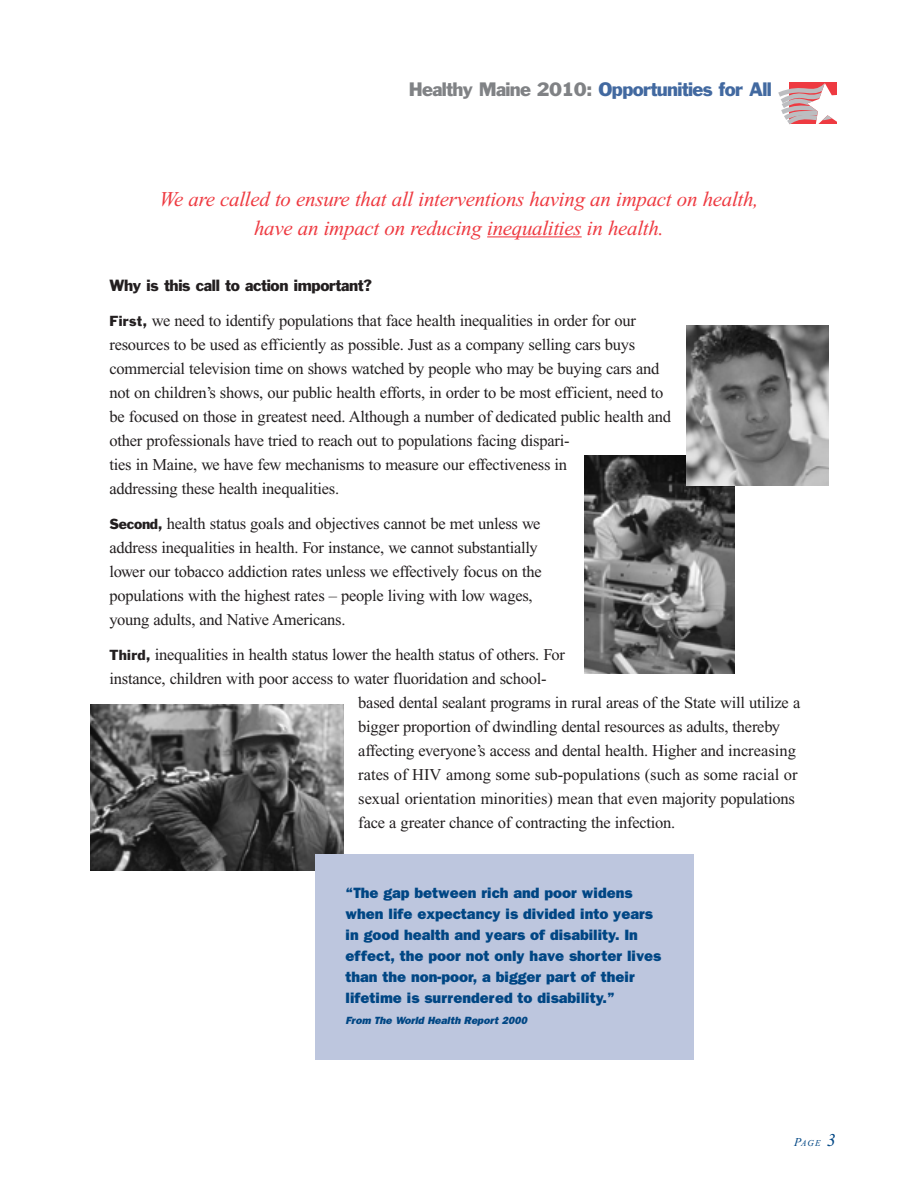
<style>
.page{position:relative;width:918px;height:1188px;background:#fff}
.page>*{position:absolute;margin:0;border:0;box-sizing:border-box;transform-origin:0 0}
.t1{font:italic 21px/28.5px "Times New Roman";letter-spacing:-.015em;color:#ee3a41;text-align:center}
.t2{font:18px "Franklin Gothic";letter-spacing:-.035em;color:#4269a0}
.t3{font:16.5px/24px "Times New Roman";letter-spacing:-.015em;color:#231f20}
.t4{font:800 15px/21px "Franklin Gothic";color:#004684}
.t5{font:15px "Franklin Gothic";letter-spacing:-.02em;color:#231f20}
.t6{font:italic 800 10.5px "Franklin Gothic";color:#004684}
.t7{font:italic 9px "Times New Roman";color:#004684}
.s1{color:#808285}
.s2{font-family:"Franklin Gothic";font-size:13.5px}
.s3{font-size:12px}
.s4{font-size:18px}
</style>
<div class="page">
<hr style="left:487px;top:236px;width:95px;height:1px;background:#ee3a41">
<img style="left:91px;top:705px;width:252px;height:166px">
<img style="left:585px;top:455px;width:149px;height:218px">
<img style="left:687px;top:326px;width:142px;height:160px">
<div style="left:316px;top:854px;width:378px;height:206px;background:#bdc6de"></div>
<div style="left:789px;top:82px;width:47px;height:41px;background:#ee3a41"></div>
<svg style="left:778px;top:83px;width:59px;height:42px"></svg>
<p class="t2" style="left:409px;top:82px;width:365px"><span class="s1">Healthy Maine 2010:</span> Opportunities for All</p>
<p class="t1" style="left:159px;top:187px;width:601px">We are called to ensure that all interventions having an impact on health, have an impact on reducing inequalities in health.</p>
<p class="t5" style="left:110px;top:280px;width:264px">Why is this call to action important?</p>
<p class="t3" style="left:109px;top:310px;width:563px"><span class="s2">First,</span> we need to identify populations that face health inequalities in order for our resources to be used as efficiently as possible. Just as a company selling cars buys commercial television time on shows watched by people who may be buying cars and not on children’s shows, our public health efforts, in order to be most efficient, need to be focused on those in greatest need. Although a number of dedicated public health and other professionals have tried to reach out to populations facing dispari-<br>ties in Maine, we have few mechanisms to measure our effectiveness in<br>addressing these health inequalities.</p>
<p class="t3" style="left:110px;top:513px;width:434px"><span class="s2">Second,</span> health status goals and objectives cannot be met unless we address inequalities in health. For instance, we cannot substantially lower our tobacco addiction rates unless we effectively focus on the populations with the highest rates – people living with low wages, young adults, and Native Americans.</p>
<p class="t3" style="left:110px;top:644px;width:457px"><span class="s2">Third,</span> inequalities in health status lower the health status of others. For</p>
<p class="t3" style="left:109px;top:668px;width:439px">instance, children with poor access to water fluoridation and school-</p>
<p class="t3" style="left:358px;top:692px;width:444px">based dental sealant programs in rural areas of the State will utilize a</p>
<p class="t3" style="left:358px;top:716px;width:423px">bigger proportion of dwindling dental resources as adults, thereby</p>
<p class="t3" style="left:358px;top:740px;width:439px">affecting everyone’s access and dental health. Higher and increasing</p>
<p class="t3" style="left:358px;top:764px;width:441px">rates of HIV among some sub-populations (such as some racial or</p>
<p class="t3" style="left:358px;top:788px;width:438px">sexual orientation minorities) mean that even majority populations</p>
<p class="t3" style="left:358px;top:812px;width:319px">face a greater chance of contracting the infection.</p>
<p class="t4" style="left:346px;top:884px;width:317px">“The gap between rich and poor widens when life expectancy is divided into years in good health and years of disability. In effect, the poor not only have shorter lives than the non-poor, a bigger part of their lifetime is surrendered to disability.”</p>
<p class="t6" style="left:346px;top:1017px;width:183px">From The World Health Report 2000</p>
<p class="t7" style="left:794px;top:1140px;width:43px"><span class="s3">P</span>AGE <span class="s4">3</span></p>
</div>
